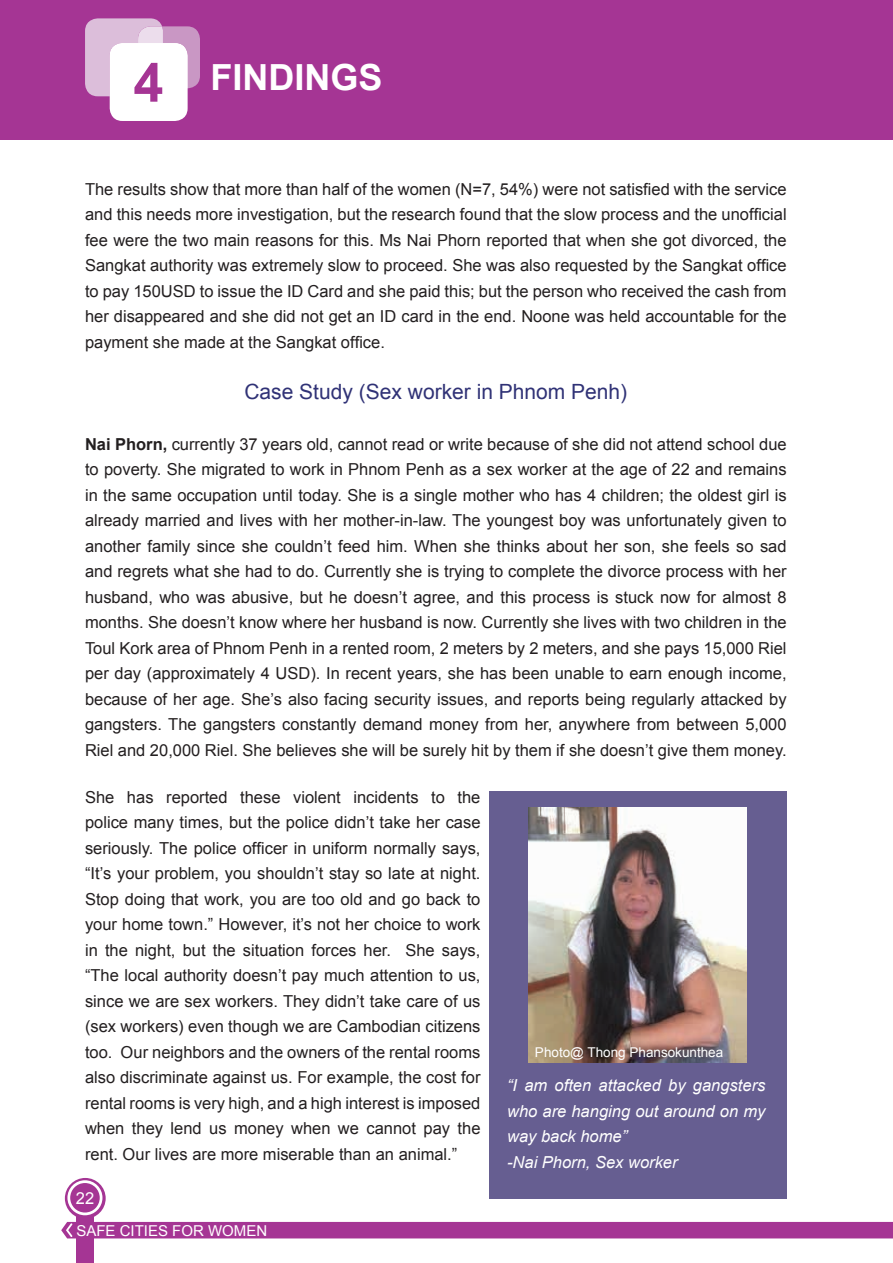
<style>
.page{position:relative;width:893px;height:1263px;background:#fff}
.page>*{position:absolute;margin:0;border:0;box-sizing:border-box;transform-origin:0 0}
.t1{font:700 36px "Arial";color:#fff}
.t2{font:21px "Arial";color:#303276}
.t3{font:16.5px/25.5px "Arial";color:#231f20;text-align:justify}
.t4{font:italic 16.5px/25.5px "Arial";color:#fff}
.t5{font:16.5px "Arial";color:#fff}
.t6{font:15px "Arial";color:#fff}
.t7{font:13.5px "Arial";color:#fff}
.s1{font-size:54px;color:#a53594}
.s2{font-weight:700}
</style>
<div class="page">
<div style="left:76px;top:1211px;width:18px;height:52px;background:#a53594"></div>
<svg style="left:65px;top:1178px;width:41px;height:41px"></svg>
<svg style="left:67px;top:1180px;width:35px;height:35px"></svg>
<div style="left:61px;top:1222px;width:832px;height:16px;background:#a53594"></div>
<div style="left:0;top:0;width:893px;height:139px;background:#a53594"></div>
<div style="left:110px;top:43px;width:78px;height:78px;background:#fff;border-radius:13px"></div>
<svg style="left:85px;top:18px;width:115px;height:78px"></svg>
<div style="left:489px;top:791px;width:298px;height:407px;background:#665e91"></div>
<img style="left:529px;top:808px;width:218px;height:254px">
<h1 class="t1" style="left:133px;top:53px;width:251px"><span class="s1">4</span> FINDINGS</h1>
<p class="t3" style="left:85px;top:176px;width:703px">The results show that more than half of the women (N=7, 54%) were not satisfied with the service and this needs more investigation, but the research found that the slow process and the unofficial fee were the two main reasons for this. Ms Nai Phorn reported that when she got divorced, the Sangkat authority was extremely slow to proceed. She was also requested by the Sangkat office to pay 150USD to issue the ID Card and she paid this; but the person who received the cash from her disappeared and she did not get an ID card in the end. Noone was held accountable for the payment she made at the Sangkat office.</p>
<p class="t2" style="left:244px;top:378px;width:384px">Case Study (Sex worker in Phnom Penh)</p>
<p class="t3" style="left:85px;top:431px;width:703px"><span class="s2">Nai Phorn,</span> currently 37 years old, cannot read or write because of she did not attend school due to poverty. She migrated to work in Phnom Penh as a sex worker at the age of 22 and remains in the same occupation until today. She is a single mother who has 4 children; the oldest girl is already married and lives with her mother-in-law. The youngest boy was unfortunately given to another family since she couldn’t feed him. When she thinks about her son, she feels so sad and regrets what she had to do. Currently she is trying to complete the divorce process with her husband, who was abusive, but he doesn’t agree, and this process is stuck now for almost 8 months. She doesn’t know where her husband is now. Currently she lives with two children in the Toul Kork area of Phnom Penh in a rented room, 2 meters by 2 meters, and she pays 15,000 Riel per day (approximately 4 USD). In recent years, she has been unable to earn enough income, because of her age. She’s also facing security issues, and reports being regularly attacked by gangsters. The gangsters constantly demand money from her, anywhere from between 5,000<br>Riel and 20,000 Riel. She believes she will be surely hit by them if she doesn’t give them money.</p>
<p class="t3" style="left:85px;top:784px;width:397px">She has reported these violent incidents to the police many times, but the police didn’t take her case seriously. The police officer in uniform normally says, “It’s your problem, you shouldn’t stay so late at night.<br>Stop doing that work, you are too old and go back to your home town.” However, it’s not her choice to work in the night, but the situation forces her. She says, “The local authority doesn’t pay much attention to us, since we are sex workers. They didn’t take care of us (sex workers) even though we are Cambodian citizens too. Our neighbors and the owners of the rental rooms also discriminate against us. For example, the cost for rental rooms is very high, and a high interest is imposed when they lend us money when we cannot pay the rent. Our lives are more miserable than an animal.”</p>
<p class="t5" style="left:76px;top:1187px;width:20px">22</p>
<p class="t6" style="left:76px;top:1220px;width:192px">SAFE CITIES FOR WOMEN</p>
<p class="t7" style="left:535px;top:1043px;width:190px">Photo@ Thong Phansokunthea</p>
<p class="t4" style="left:507px;top:1073px;width:260px">“I am often attacked by gangsters who are hanging out around on my way back home”<br>-Nai Phorn, Sex worker</p>
</div>
